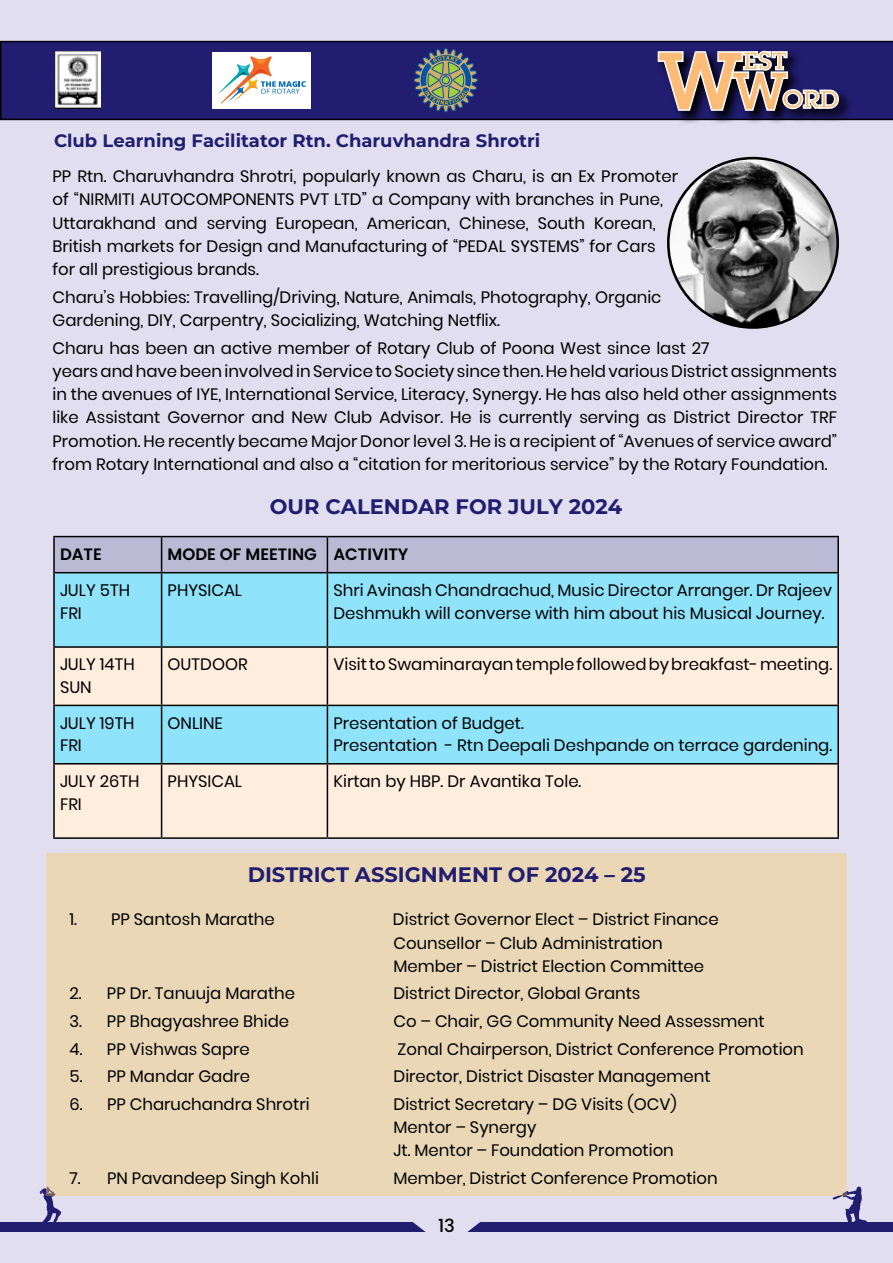
<style>
.page{position:relative;width:893px;height:1263px;background:#e0deef}
.page>*{position:absolute;margin:0;border:0;box-sizing:border-box;transform-origin:0 0}
.t1{font:100 21px "Montserrat";color:#211d70}
.t2{font:100 18px "Montserrat";color:#211d70}
.t3{font:500 18px "Poppins";color:#000}
.t4{font:16.5px/23.2px "Poppins";color:#000}
.t5{font:600 16.5px "Poppins";color:#000}
</style>
<div class="page">
<svg style="left:0;top:1222px;width:2px;height:9px"></svg>
<div style="left:2px;top:1222px;width:891px;height:9px;background:#211d70"></div>
<svg style="left:832px;top:1186px;width:35px;height:36px"></svg>
<svg style="left:39px;top:1188px;width:22px;height:34px"></svg>
<svg style="left:413px;top:1222px;width:67px;height:10px"></svg>
<svg style="left:0;top:41px;width:893px;height:79px;background:#201c6b"></svg>
<svg style="left:655px;top:49px;width:198px;height:74px;background:#38356b"></svg>
<svg style="left:657px;top:50px;width:183px;height:62px;background:#846f79"></svg>
<svg style="left:414px;top:45px;width:64px;height:69px;background:#556375"></svg>
<div style="left:213px;top:52px;width:98px;height:57px;background:#fff"></div>
<svg style="left:218px;top:56px;width:88px;height:49px"></svg>
<img style="left:55px;top:52px;width:45px;height:57px">
<div style="left:46px;top:853px;width:801px;height:342px;background:#ead7b6"></div>
<img style="left:668px;top:158px;width:170px;height:169px;border-radius:84px">
<div style="left:55px;top:537px;width:782px;height:35px;background:#bcb9d5"></div>
<div style="left:55px;top:573px;width:782px;height:73px;background:#8fe3fa"></div>
<svg style="left:55px;top:648px;width:782px;height:189px;background:#dbe9e4"></svg>
<hr style="left:53px;top:536px;width:109px;height:1px;background:#000">
<hr style="left:53px;top:537px;width:2px;height:35px;background:#000">
<hr style="left:162px;top:536px;width:165px;height:1px;background:#000">
<hr style="left:161px;top:537px;width:1px;height:35px;background:#000">
<hr style="left:327px;top:536px;width:512px;height:1px;background:#000">
<hr style="left:327px;top:537px;width:1px;height:35px;background:#000">
<hr style="left:837px;top:537px;width:2px;height:35px;background:#000">
<hr style="left:53px;top:572px;width:109px;height:1px;background:#000">
<hr style="left:53px;top:573px;width:2px;height:73px;background:#000">
<hr style="left:162px;top:572px;width:165px;height:1px;background:#000">
<hr style="left:161px;top:573px;width:1px;height:73px;background:#000">
<hr style="left:327px;top:572px;width:512px;height:1px;background:#000">
<hr style="left:327px;top:573px;width:1px;height:73px;background:#000">
<hr style="left:837px;top:573px;width:2px;height:73px;background:#000">
<hr style="left:53px;top:646px;width:109px;height:2px;background:#000">
<hr style="left:53px;top:648px;width:2px;height:57px;background:#000">
<hr style="left:162px;top:646px;width:165px;height:2px;background:#000">
<hr style="left:161px;top:648px;width:1px;height:57px;background:#000">
<hr style="left:327px;top:646px;width:512px;height:2px;background:#000">
<hr style="left:327px;top:648px;width:1px;height:57px;background:#000">
<hr style="left:837px;top:648px;width:2px;height:57px;background:#000">
<hr style="left:53px;top:705px;width:109px;height:1px;background:#000">
<hr style="left:53px;top:706px;width:2px;height:57px;background:#000">
<hr style="left:162px;top:705px;width:165px;height:1px;background:#000">
<hr style="left:161px;top:706px;width:1px;height:57px;background:#000">
<hr style="left:327px;top:705px;width:512px;height:1px;background:#000">
<hr style="left:327px;top:706px;width:1px;height:57px;background:#000">
<hr style="left:837px;top:706px;width:2px;height:57px;background:#000">
<hr style="left:53px;top:763px;width:109px;height:1px;background:#000">
<hr style="left:53px;top:764px;width:2px;height:73px;background:#000">
<hr style="left:162px;top:763px;width:165px;height:1px;background:#000">
<hr style="left:161px;top:764px;width:1px;height:73px;background:#000">
<hr style="left:327px;top:763px;width:512px;height:1px;background:#000">
<hr style="left:327px;top:764px;width:1px;height:73px;background:#000">
<hr style="left:837px;top:764px;width:2px;height:73px;background:#000">
<hr style="left:53px;top:837px;width:109px;height:2px;background:#000">
<hr style="left:162px;top:837px;width:165px;height:2px;background:#000">
<hr style="left:327px;top:837px;width:512px;height:2px;background:#000">
<p class="t2" style="left:54px;top:129px;width:488px">Club Learning Facilitator Rtn. Charuvhandra Shrotri</p>
<p class="t4" style="left:52px;top:165px;width:627px">PP Rtn. Charuvhandra Shrotri, popularly known as Charu, is an Ex Promoter of “NIRMITI AUTOCOMPONENTS PVT LTD” a Company with branches in Pune, Uttarakhand and serving European, American, Chinese, South Korean, British markets for Design and Manufacturing of “PEDAL SYSTEMS” for Cars for all prestigious brands.</p>
<p class="t4" style="left:52px;top:285px;width:611px">Charu’s Hobbies: Travelling/Driving, Nature, Animals, Photography, Organic<br>Gardening, DIY, Carpentry, Socializing, Watching Netflix.</p>
<p class="t4" style="left:52px;top:336px;width:786px">Charu has been an active member of Rotary Club of Poona West since last 27<br>years and have been involved in Service to Society since then. He held various District assignments in the avenues of IYE, International Service, Literacy, Synergy. He has also held other assignments like Assistant Governor and New Club Advisor. He is currently serving as District Director TRF Promotion. He recently became Major Donor level 3. He is a recipient of “Avenues of service award” from Rotary International and also a “citation for meritorious service” by the Rotary Foundation.</p>
<p class="t1" style="left:270px;top:492px;width:354px">OUR CALENDAR FOR JULY 2024</p>
<p class="t5" style="left:60px;top:544px;width:43px">DATE</p>
<p class="t5" style="left:168px;top:544px;width:242px">MODE OF MEETING ACTIVITY</p>
<p class="t4" style="left:60px;top:579px;width:72px;line-height:22.5px">JULY 5TH<br>FRI</p>
<p class="t4" style="left:168px;top:579px;width:76px">PHYSICAL</p>
<p class="t4" style="left:333px;top:579px;width:500px;line-height:22.5px">Shri Avinash Chandrachud, Music Director Arranger. Dr Rajeev<br>Deshmukh will converse with him about his Musical Journey.</p>
<p class="t4" style="left:60px;top:653px;width:76px;line-height:22.5px">JULY 14TH<br>SUN</p>
<p class="t4" style="left:168px;top:653px;width:82px">OUTDOOR</p>
<p class="t4" style="left:333px;top:653px;width:500px">Visit to Swaminarayan temple followed by breakfast- meeting.</p>
<p class="t4" style="left:60px;top:712px;width:76px;line-height:22.5px">JULY 19TH<br>FRI</p>
<p class="t4" style="left:168px;top:711px;width:57px">ONLINE</p>
<p class="t4" style="left:333px;top:712px;width:500px;line-height:22.5px">Presentation of Budget.<br>Presentation - Rtn Deepali Deshpande on terrace gardening.</p>
<p class="t4" style="left:60px;top:770px;width:81px;line-height:22.5px">JULY 26TH<br>FRI</p>
<p class="t4" style="left:168px;top:770px;width:76px">PHYSICAL</p>
<p class="t4" style="left:333px;top:770px;width:250px">Kirtan by HBP. Dr Avantika Tole.</p>
<p class="t1" style="left:248px;top:860px;width:400px">DISTRICT ASSIGNMENT OF 2024 – 25</p>
<p class="t4" style="left:69px;top:908px;width:207px">1. PP Santosh Marathe</p>
<p class="t4" style="left:393px;top:908px;width:327px">District Governor Elect – District Finance<br>Counsellor – Club Administration<br>Member – District Election Committee</p>
<p class="t4" style="left:69px;top:982px;width:227px">2. PP Dr. Tanuuja Marathe</p>
<p class="t4" style="left:393px;top:982px;width:249px">District Director, Global Grants</p>
<p class="t4" style="left:69px;top:1010px;width:221px">3. PP Bhagyashree Bhide</p>
<p class="t4" style="left:393px;top:1010px;width:373px">Co – Chair, GG Community Need Assessment</p>
<p class="t4" style="left:69px;top:1037px;width:182px">4. PP Vishwas Sapre</p>
<p class="t4" style="left:398px;top:1037px;width:408px">Zonal Chairperson, District Conference Promotion</p>
<p class="t4" style="left:69px;top:1065px;width:182px">5. PP Mandar Gadre</p>
<p class="t4" style="left:394px;top:1065px;width:318px">Director, District Disaster Management</p>
<p class="t4" style="left:70px;top:1092px;width:242px">6. PP Charuchandra Shrotri</p>
<p class="t4" style="left:394px;top:1092px;width:285px">District Secretary – DG Visits (OCV)<br>Mentor – Synergy<br>Jt. Mentor – Foundation Promotion</p>
<p class="t4" style="left:70px;top:1166px;width:251px">7. PN Pavandeep Singh Kohli</p>
<p class="t4" style="left:394px;top:1166px;width:326px">Member, District Conference Promotion</p>
<p class="t3" style="left:438px;top:1215px;width:18px">13</p>
</div>
